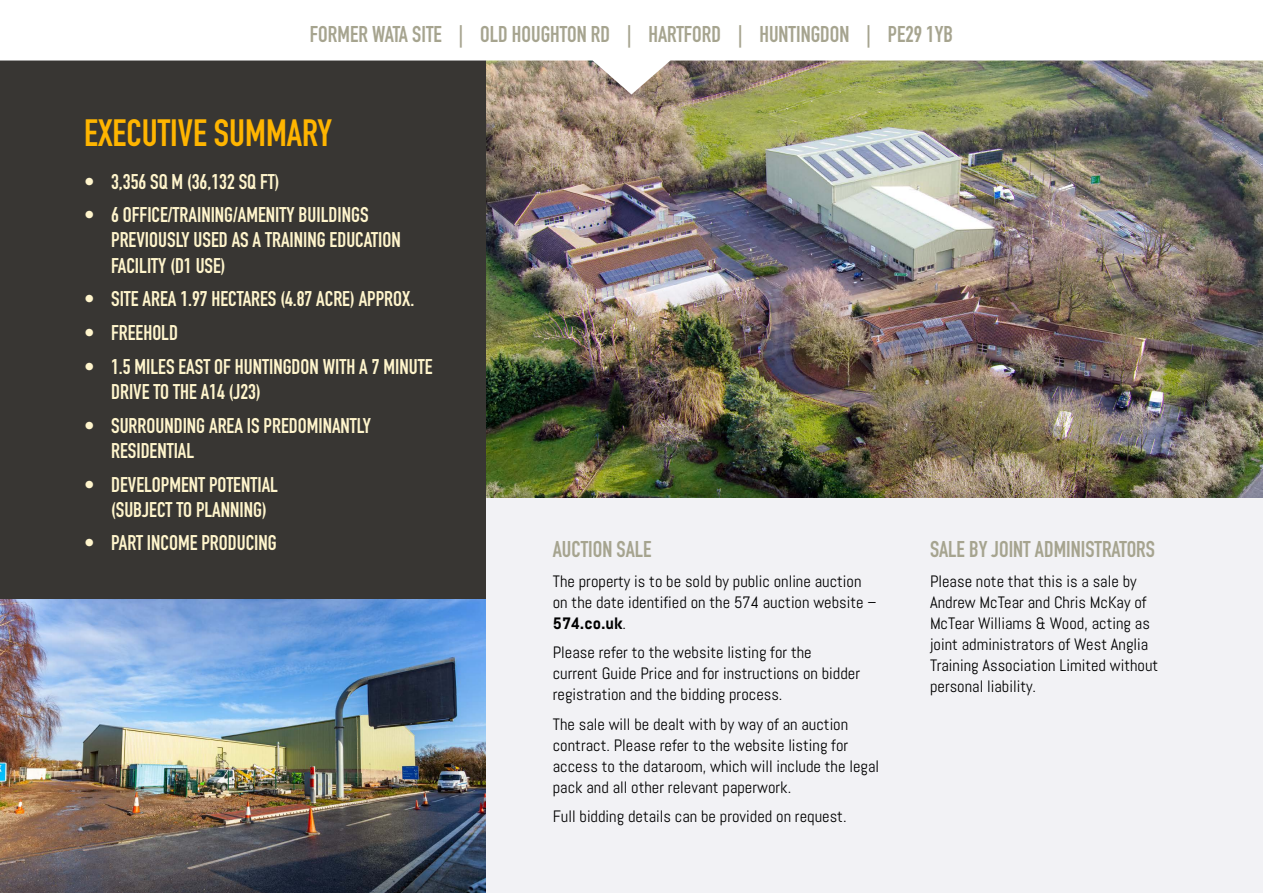
<style>
.page{position:relative;width:1263px;height:893px;background:#fff}
.page>*{position:absolute;margin:0;border:0;box-sizing:border-box;transform-origin:0 0}
.t1{font:700 37.5px "DIN Condensed";color:#ffb500}
.t2{font:700 22.5px "DIN Condensed";color:#a6a48f}
.t3{font:700 21px/25.2px "DIN Condensed";color:#fff5cc}
.t4{font:16.5px/21px "Abel";color:#000}
.t5{font:700 16.5px "Abel Pro";color:#000}
.s1{font-family:"Abel";font-weight:400}
</style>
<div class="page">
<div style="left:0;top:56px;width:1263px;height:837px;background:#f2f2f5"></div>
<img style="left:486px;top:94px;width:777px;height:403px">
<div style="left:0;top:56px;width:486px;height:837px;background:#383633"></div>
<img style="left:0;top:56px;width:1263px;height:38px">
<img style="left:0;top:600px;width:486px;height:293px">
<h2 class="t2" style="left:310px;top:19px;width:644px">FORMER WATA SITE | OLD HOUGHTON RD | HARTFORD | HUNTINGDON | PE29 1YB</h2>
<h1 class="t1" style="left:84px;top:108px;width:249px">EXECUTIVE SUMMARY</h1>
<p class="t3" style="left:84px;top:168px;width:197px">• 3,356 SQ M (36,132 SQ FT)</p>
<p class="t3" style="left:111px;top:202px;width:291px;text-indent:-27px">• 6 OFFICE/TRAINING/AMENITY BUILDINGS<br>PREVIOUSLY USED AS A TRAINING EDUCATION<br>FACILITY (D1 USE)</p>
<p class="t3" style="left:84px;top:286px;width:332px">• SITE AREA 1.97 HECTARES (4.87 ACRE) APPROX.</p>
<p class="t3" style="left:84px;top:320px;width:95px">• FREEHOLD</p>
<p class="t3" style="left:111px;top:354px;width:323px;text-indent:-27px">• 1.5 MILES EAST OF HUNTINGDON WITH A 7 MINUTE<br>DRIVE TO THE A14 (J23)</p>
<p class="t3" style="left:111px;top:413px;width:261px;text-indent:-27px">• SURROUNDING AREA IS PREDOMINANTLY<br>RESIDENTIAL</p>
<p class="t3" style="left:111px;top:471px;width:168px;text-indent:-27px">• DEVELOPMENT POTENTIAL (SUBJECT TO PLANNING)</p>
<p class="t3" style="left:84px;top:530px;width:194px">• PART INCOME PRODUCING</p>
<h2 class="t2" style="left:553px;top:534px;width:100px">AUCTION SALE</h2>
<p class="t4" style="left:553px;top:570px;width:325px">The property is to be sold by public online auction on the date identified on the 574 auction website –</p>
<p class="t5" style="left:553px;top:611px;width:75px">574.co.uk<span class="s1">.</span></p>
<p class="t4" style="left:553px;top:642px;width:309px">Please refer to the website listing for the current Guide Price and for instructions on bidder registration and the bidding process.</p>
<p class="t4" style="left:553px;top:713px;width:328px">The sale will be dealt with by way of an auction contract. Please refer to the website listing for access to the dataroom, which will include the legal pack and all other relevant paperwork.</p>
<p class="t4" style="left:553px;top:806px;width:295px">Full bidding details can be provided on request.</p>
<h2 class="t2" style="left:930px;top:534px;width:226px">SALE BY JOINT ADMINISTRATORS</h2>
<p class="t4" style="left:930px;top:571px;width:230px">Please note that this is a sale by<br>Andrew McTear and Chris McKay of<br>McTear Williams &amp; Wood, acting as joint administrators of West Anglia<br>Training Association Limited without personal liability.</p>
</div>
